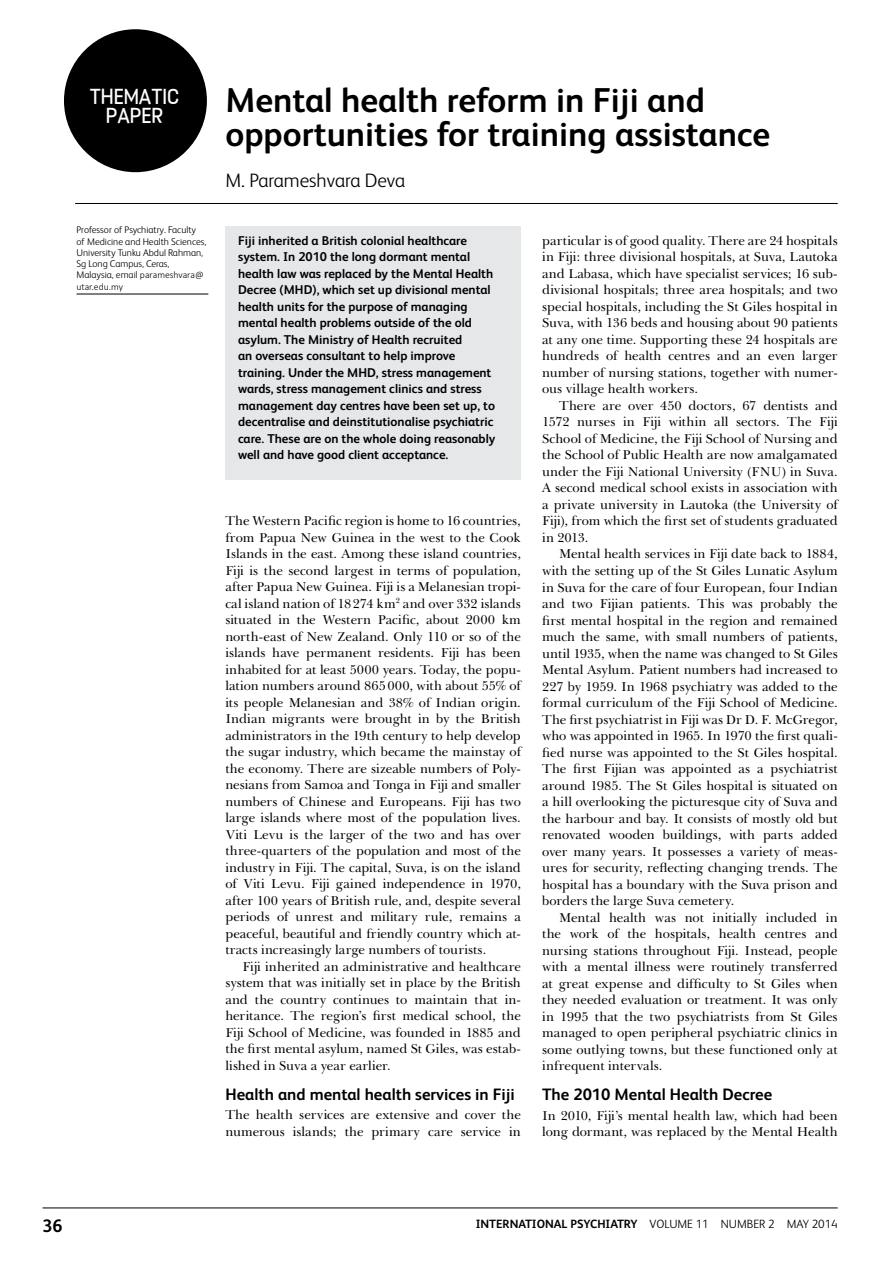
<style>
.page{position:relative;width:893px;height:1263px;background:#fff}
.page>*{position:absolute;margin:0;border:0;box-sizing:border-box;transform-origin:0 0}
.t1{font:700 34.5px/34.5px "FS Albert";color:#000}
.t2{font:24.3px/19.5px "FS Dillonv 1.01";color:#fff;text-align:center}
.t3{font:300 19.5px "FS Albert";color:#000}
.t4{font:700 18px "FS Albert";color:#000}
.t5{font:700 16.5px "FS Albert";color:#000}
.t6{font:13.2px/16.5px "Baskerville BT";color:#000;text-align:justify}
.t7{font:700 12.75px/16.5px "FS Albert";color:#000}
.t8{font:700 12px "FS Albert";color:#000}
.t9{font:300 9.75px/11.2px "FS Albert";color:#000}
.t10{font:300 9.75px "Calibri";color:#000}
.s1{font-family:"Calibri"}
.s2{font-weight:300}
</style>
<div class="page">
<hr style="left:43px;top:1208px;width:795px;height:1px;background:#000">
<div style="left:64px;top:29px;width:143px;height:143px;background:#000;border-radius:50%"></div>
<hr style="left:75px;top:203px;width:763px;height:1px;background:#000">
<div style="left:225px;top:226px;width:296px;height:253px;background:#e6e7e8"></div>
<hr style="left:77px;top:294px;width:131px;height:1px;background:#000">
<h2 class="t2" style="left:90px;top:85px;width:91px">THEMATIC<br>PAPER</h2>
<p class="t9" style="left:77px;top:224px;width:131px">Professor of Psychiatry. Faculty of Medicine and Health Sciences,<br>University Tunku Abdul Rahman,<br>Sg Long Campus, Ceras,<br>Malaysia, email <span class="s1">parameshvara@</span></p>
<p class="t10" style="left:77px;top:280px;width:48px">utar.edu.my</p>
<h1 class="t1" style="left:225px;top:81px;width:546px">Mental health reform in Fiji and opportunities for training assistance</h1>
<h3 class="t3" style="left:225px;top:168px;width:182px">M. Parameshvara Deva</h3>
<p class="t7" style="left:238px;top:231px;width:259px">Fiji inherited a British colonial healthcare system. In 2010 the long dormant mental health law was replaced by the Mental Health Decree (MHD), which set up divisional mental health units for the purpose of managing mental health problems outside of the old asylum. The Ministry of Health recruited<br>an overseas consultant to help improve training. Under the MHD, stress management wards, stress management clinics and stress management day centres have been set up, to decentralise and deinstitutionalise psychiatric care. These are on the whole doing reasonably well and have good client acceptance.</p>
<p class="t6" style="left:225px;top:512px;width:297px">The Western Pacific region is home to 16 countries, from Papua New Guinea in the west to the Cook Islands in the east. Among these island countries, Fiji is the second largest in terms of population, after Papua New Guinea. Fiji is a Melanesian tropi&shy;cal island nation of 18274 km<sup>2</sup> and over 332 islands situated in the Western Pacific, about 2000 km north-east of New Zealand. Only 110 or so of the islands have permanent residents. Fiji has been inhabited for at least 5000 years. Today, the popu&shy;lation numbers around 865000, with about 55% of its people Melanesian and 38% of Indian origin.<br>Indian migrants were brought in by the British administrators in the 19th century to help develop the sugar industry, which became the mainstay of the economy. There are sizeable numbers of Poly&shy;nesians from Samoa and Tonga in Fiji and smaller numbers of Chinese and Europeans. Fiji has two large islands where most of the population lives.<br>Viti Levu is the larger of the two and has over three-quarters of the population and most of the industry in Fiji. The capital, Suva, is on the island of Viti Levu. Fiji gained independence in 1970, after 100 years of British rule, and, despite several periods of unrest and military rule, remains a peaceful, beautiful and friendly country which at&shy;tracts increasingly large numbers of tourists.</p>
<p class="t6" style="left:225px;top:958px;width:297px;text-indent:17px">Fiji inherited an administrative and healthcare system that was initially set in place by the British and the country continues to maintain that in&shy;heritance. The region’s first medical school, the Fiji School of Medicine, was founded in 1885 and the first mental asylum, named St Giles, was estab&shy;lished in Suva a year earlier.</p>
<p class="t5" style="left:225px;top:1083px;width:291px">Health and mental health services in Fiji</p>
<p class="t6" style="left:225px;top:1106px;width:297px">The health services are extensive and cover the numerous islands; the primary care service in</p>
<p class="t6" style="left:542px;top:232px;width:297px">particular is of good quality. There are 24 hospitals in Fiji: three divisional hospitals, at Suva, Lautoka and Labasa, which have specialist services; 16 sub&shy;divisional hospitals; three area hospitals; and two special hospitals, including the St Giles hospital in Suva, with 136 beds and housing about 90 patients at any one time. Supporting these 24 hospitals are hundreds of health centres and an even larger number of nursing stations, together with numer&shy;ous village health workers.</p>
<p class="t6" style="left:542px;top:397px;width:297px;text-indent:17px">There are over 450 doctors, 67 dentists and 1572 nurses in Fiji within all sectors. The Fiji School of Medicine, the Fiji School of Nursing and the School of Public Health are now amalgamated under the Fiji National University (FNU) in Suva.<br>A second medical school exists in association with a private university in Lautoka (the University of Fiji), from which the first set of students graduated in 2013.</p>
<p class="t6" style="left:542px;top:546px;width:297px;text-indent:17px">Mental health services in Fiji date back to 1884, with the setting up of the St Giles Lunatic Asylum in Suva for the care of four European, four Indian and two Fijian patients. This was probably the first mental hospital in the region and remained much the same, with small numbers of patients, until 1935, when the name was changed to St Giles Mental Asylum. Patient numbers had increased to 227 by 1959. In 1968 psychiatry was added to the formal curriculum of the Fiji School of Medicine.<br>The first psychiatrist in Fiji was Dr D. F. McGregor, who was appointed in 1965. In 1970 the first quali&shy;fied nurse was appointed to the St Giles hospital.<br>The first Fijian was appointed as a psychiatrist around 1985. The St Giles hospital is situated on a hill overlooking the picturesque city of Suva and the harbour and bay. It consists of mostly old but renovated wooden buildings, with parts added over many years. It possesses a variety of meas&shy;ures for security, reflecting changing trends. The hospital has a boundary with the Suva prison and borders the large Suva cemetery.</p>
<p class="t6" style="left:542px;top:909px;width:297px;text-indent:17px">Mental health was not initially included in the work of the hospitals, health centres and nursing stations throughout Fiji. Instead, people with a mental illness were routinely transferred at great expense and difficulty to St Giles when they needed evaluation or treatment. It was only in 1995 that the two psychiatrists from St Giles managed to open peripheral psychiatric clinics in some outlying towns, but these functioned only at infrequent intervals.</p>
<p class="t5" style="left:542px;top:1083px;width:232px">The 2010 Mental Health Decree</p>
<p class="t6" style="left:542px;top:1107px;width:297px">In 2010, Fiji’s mental health law, which had been long dormant, was replaced by the Mental Health</p>
<h3 class="t4" style="left:43px;top:1214px;width:22px">36</h3>
<p class="t8" style="left:476px;top:1215px;width:364px">International Psychiatry <span class="s2">Volume 11 Number 2 MAY 2014</span></p>
</div>
